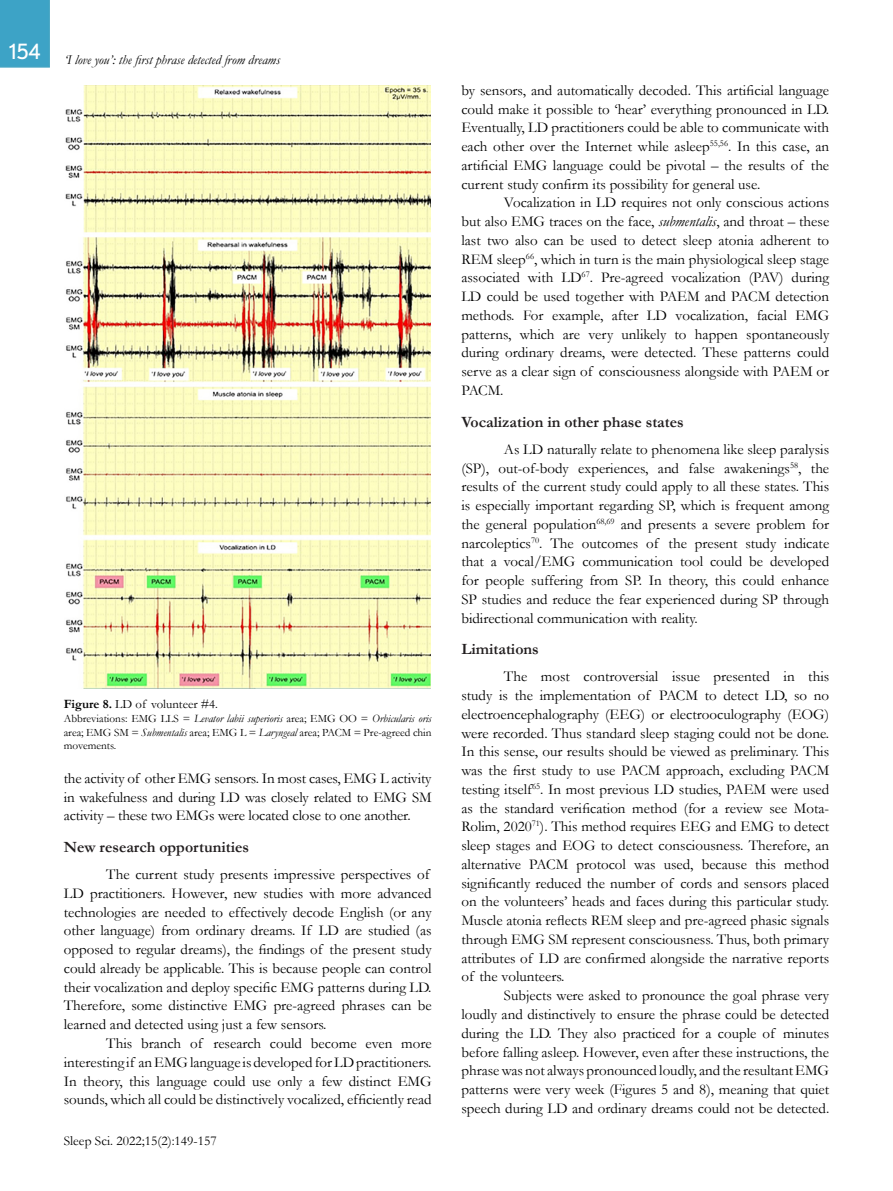
<style>
.page{position:relative;width:893px;height:1191px;background:#fff}
.page>*{position:absolute;margin:0;border:0;box-sizing:border-box;transform-origin:0 0}
.t1{font:700 15.75px "Garamond";color:#221e1f}
.t2{font:15px/18.8px "Garamond";color:#000;text-align:justify}
.t3{font:italic 13.5px "Garamond";color:#000}
.t4{font:13.5px "Garamond";color:#000}
.t5{font:12.75px "Garamond";color:#000}
.t6{font:11.25px/13.5px "Garamond";color:#000;text-align:justify}
.s1{font-weight:700}
.s2{font-style:italic}
</style>
<div class="page">
<div style="left:0;top:0;width:50px;height:68px;background:#3da3c6"></div>
<img style="left:65px;top:85px;width:365px;height:603px">
<p class="t3" style="left:9px;top:51px;width:272px"><sup>154</sup> ‘I love you’: the first phrase detected from dreams</p>
<p class="t5" style="left:64px;top:695px;width:156px"><span class="s1">Figure 8.</span> LD of volunteer #4.</p>
<p class="t6" style="left:64px;top:711px;width:369px">Abbreviations: EMG LLS = <span class="s2">Levator labii superioris</span> area; EMG OO = <span class="s2">Orbicularis oris </span>area; EMG SM = <span class="s2">Submentalis</span> area; EMG L = <span class="s2">Laryngeal</span> area; PACM = Pre-agreed chin movements.</p>
<p class="t2" style="left:64px;top:768px;width:369px">the activity of other EMG sensors. In most cases, EMG L activity in wakefulness and during LD was closely related to EMG SM activity – these two EMGs were located close to one another.</p>
<p class="t1" style="left:64px;top:836px;width:187px">New research opportunities</p>
<p class="t2" style="left:64px;top:864px;width:369px;text-align:left;text-indent:43px">The current study presents impressive perspectives of LD practitioners. However, new studies with more advanced technologies are needed to effectively decode English (or any other language) from ordinary dreams. If LD are studied (as opposed to regular dreams), the findings of the present study could already be applicable. This is because people can control their vocalization and deploy specific EMG patterns during LD.<br>Therefore, some distinctive EMG pre-agreed phrases can be learned and detected using just a few sensors.</p>
<p class="t2" style="left:64px;top:1033px;width:369px;text-indent:43px">This branch of research could become even more interesting if an EMG language is developed for LD practitioners.<br>In theory, this language could use only a few distinct EMG sounds, which all could be distinctively vocalized, efficiently read</p>
<p class="t4" style="left:64px;top:1131px;width:155px">Sleep Sci. 2022;15(2):149-157</p>
<p class="t2" style="left:461px;top:80px;width:369px">by sensors, and automatically decoded. This artificial language could make it possible to ‘hear’ everything pronounced in LD.<br>Eventually, LD practitioners could be able to communicate with each other over the Internet while asleep<sup>55,56</sup>. In this case, an artificial EMG language could be pivotal – the results of the current study confirm its possibility for general use.</p>
<p class="t2" style="left:461px;top:193px;width:369px;text-indent:43px">Vocalization in LD requires not only conscious actions but also EMG traces on the face, <span class="s2">submentalis</span>, and throat – these last two also can be used to detect sleep atonia adherent to REM sleep<sup>66</sup>, which in turn is the main physiological sleep stage associated with LD<sup>67</sup>. Pre-agreed vocalization (PAV) during LD could be used together with PAEM and PACM detection methods. For example, after LD vocalization, facial EMG patterns, which are very unlikely to happen spontaneously during ordinary dreams, were detected. These patterns could serve as a clear sign of consciousness alongside with PAEM or PACM.</p>
<p class="t1" style="left:461px;top:411px;width:224px">Vocalization in other phase states</p>
<p class="t2" style="left:461px;top:439px;width:369px;text-indent:43px">As LD naturally relate to phenomena like sleep paralysis (SP), out-of-body experiences, and false awakenings<sup>58</sup>, the results of the current study could apply to all these states. This is especially important regarding SP, which is frequent among the general population<sup>68,69</sup> and presents a severe problem for narcoleptics<sup>70</sup>. The outcomes of the present study indicate that a vocal/EMG communication tool could be developed for people suffering from SP. In theory, this could enhance SP studies and reduce the fear experienced during SP through bidirectional communication with reality.</p>
<p class="t1" style="left:461px;top:638px;width:79px">Limitations</p>
<p class="t2" style="left:461px;top:667px;width:369px;text-indent:43px">The most controversial issue presented in this study is the implementation of PACM to detect LD, so no electroencephalography (EEG) or electrooculography (EOG) were recorded. Thus standard sleep staging could not be done.<br>In this sense, our results should be viewed as preliminary. This was the first study to use PACM approach, excluding PACM testing itself<sup>65</sup>. In most previous LD studies, PAEM were used as the standard verification method (for a review see Mota-Rolim, 2020<sup>71</sup>). This method requires EEG and EMG to detect sleep stages and EOG to detect consciousness. Therefore, an alternative PACM protocol was used, because this method significantly reduced the number of cords and sensors placed on the volunteers’ heads and faces during this particular study.<br>Muscle atonia reflects REM sleep and pre-agreed phasic signals through EMG SM represent consciousness. Thus, both primary attributes of LD are confirmed alongside the narrative reports of the volunteers.</p>
<p class="t2" style="left:461px;top:985px;width:369px;text-indent:43px">Subjects were asked to pronounce the goal phrase very loudly and distinctively to ensure the phrase could be detected during the LD. They also practiced for a couple of minutes before falling asleep. However, even after these instructions, the phrase was not always pronounced loudly, and the resultant EMG patterns were very week (Figures 5 and 8), meaning that quiet speech during LD and ordinary dreams could not be detected.</p>
</div>
